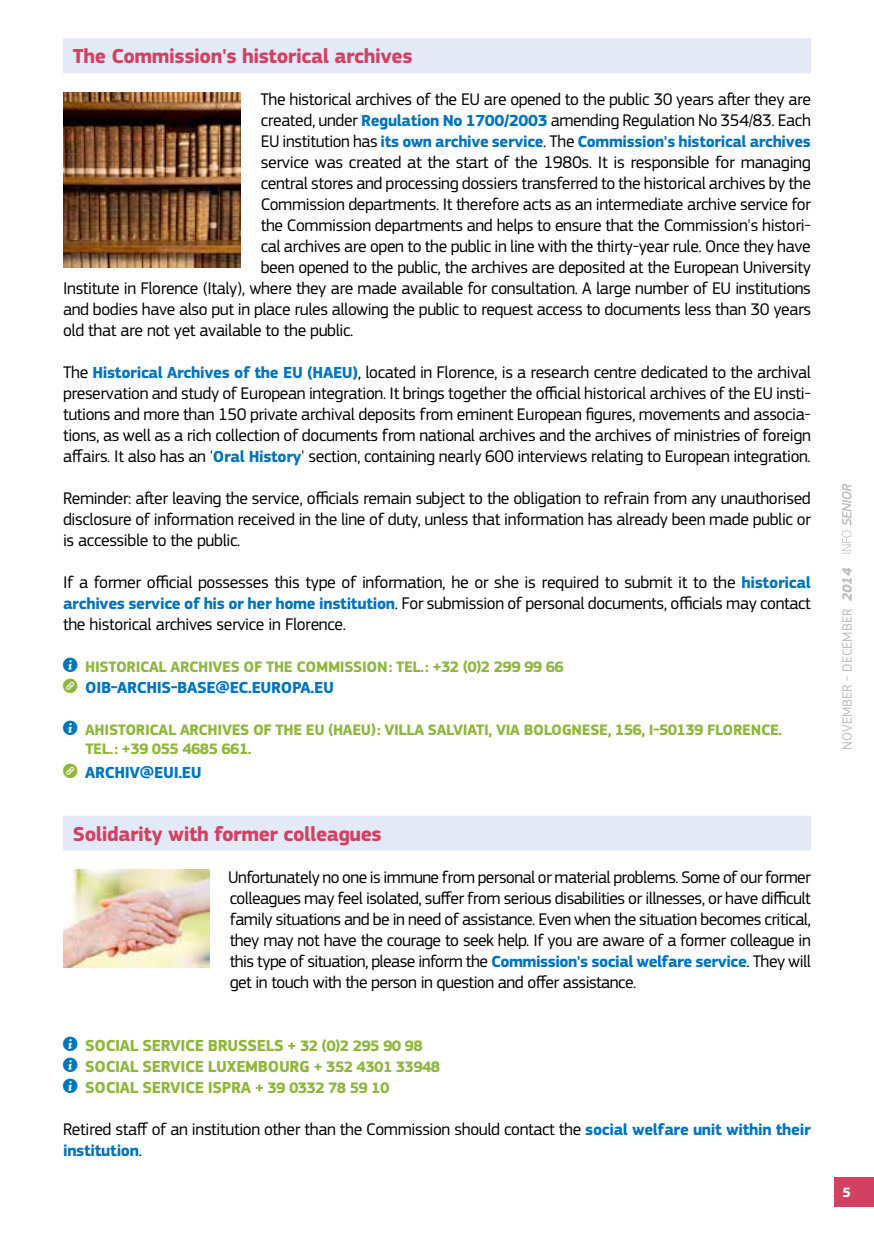
<style>
.page{position:relative;width:874px;height:1241px;background:#fff}
.page>*{position:absolute;margin:0;border:0;box-sizing:border-box;transform-origin:0 0}
.t1{font:700 21px "EC Square Sans Pro";letter-spacing:-.02em;color:#d24162}
.t2{font:17.5px/21px "EC Square Sans Pro";letter-spacing:-.02em;color:#000;text-align:justify}
.t3{font:700 16.62px "EC Square Sans Pro";letter-spacing:-.02em;color:#0074bc}
.t4{font:700 16.62px/21px "EC Square Sans Pro";letter-spacing:-.02em;color:#8fb73e}
.t5{font:700 15.75px/18.9px "EC Square Sans Pro";letter-spacing:-.02em;color:#8fb73e}
.t6{font:700 15.75px "EC Square Sans Pro";letter-spacing:-.04em;color:#8fb73e}
.t7{font:14px "EC Square Sans Pro";color:#bcbec0}
.t8{font:700 14px "EC Square Sans Pro";color:#fff}
.s1{font-weight:700;font-size:16.62px;color:#0074bc}
.s2{font-weight:400;font-size:17.5px;color:#000}
.s3{font-family:"s Tmedia";font-weight:400;font-size:17.5px;color:#0074bc}
.s4{font-family:"s Tmedia";font-weight:400;font-size:17.5px;color:#8fb73e}
.s5{font-size:15.75px}
.s6{font-weight:700;font-style:italic}
</style>
<div class="page">
<div style="left:833px;top:1176px;width:40px;height:30px;background:#d24162"></div>
<svg style="left:842px;top:483px;width:9px;height:70px"></svg>
<div style="left:63px;top:38px;width:747px;height:35px;background:#e3e9f6"></div>
<div style="left:63px;top:815px;width:747px;height:35px;background:#e3e9f6"></div>
<img style="left:63px;top:93px;width:178px;height:174px">
<img style="left:63px;top:869px;width:147px;height:98px">
<p class="t1" style="left:73px;top:44px;width:341px">The Commission's historical archives</p>
<p class="t2" style="left:260px;top:89px;width:552px">The historical archives of the EU are opened to the public 30 years after they are created, under <span class="s1">Regulation No 1700/2003</span> amending Regulation No 354/83. Each</p>
<p class="t3" style="left:260px;top:132px;width:551px"><span class="s2">EU institution has</span> its own archive service<span class="s2">. The</span> Commission's historical archives</p>
<p class="t2" style="left:260px;top:152px;width:551px">service was created at the start of the 1980s. It is responsible for managing</p>
<p class="t2" style="left:260px;top:173px;width:551px">central stores and processing dossiers transferred to the historical archives by the</p>
<p class="t2" style="left:260px;top:194px;width:551px">Commission departments. It therefore acts as an intermediate archive service for</p>
<p class="t2" style="left:260px;top:215px;width:551px">the Commission departments and helps to ensure that the Commission's histori-</p>
<p class="t2" style="left:260px;top:236px;width:551px">cal archives are open to the public in line with the thirty-year rule. Once they have</p>
<p class="t2" style="left:260px;top:257px;width:551px">been opened to the public, the archives are deposited at the European University</p>
<p class="t2" style="left:63px;top:278px;width:749px">Institute in Florence (Italy), where they are made available for consultation. A large number of EU institutions</p>
<p class="t2" style="left:63px;top:299px;width:749px">and bodies have also put in place rules allowing the public to request access to documents less than 30 years</p>
<p class="t2" style="left:63px;top:320px;width:292px">old that are not yet available to the public.</p>
<p class="t2" style="left:63px;top:362px;width:749px">The <span class="s1">Historical Archives of the EU (HAE U)</span>, located in Florence, is a research centre dedicated to the archival preservation and study of European integration. It brings together the official historical archives of the EU insti&shy;tutions and more than 150 private archival deposits from eminent European figures, movements and associa&shy;tions, as well as a rich collection of documents from national archives and the archives of ministries of foreign affairs. It also has an '<span class="s1">Oral History</span>' section, containing nearly 600 interviews relating to European integration.</p>
<p class="t2" style="left:63px;top:488px;width:749px">Reminder: after leaving the service, officials remain subject to the obligation to refrain from any unauthorised disclosure of information received in the line of duty, unless that information has already been made public or is accessible to the public.</p>
<p class="t2" style="left:63px;top:572px;width:749px">If a former official possesses this type of information, he or she is required to submit it to the <span class="s1">historical archives service of his or her home institution</span>. For submission of personal documents, officials may contact the historical archives service in Florence.</p>
<p class="t5" style="left:63px;top:658px;width:118px"><span class="s3">i</span> Historical Archiv</p>
<p class="t5" style="left:222px;top:658px;width:103px">es of the Commissi</p>
<p class="t6" style="left:366px;top:657px;width:199px">on: Tel.: +32 (0)2 299 99 66</p>
<p class="t3" style="left:63px;top:678px;width:270px"><span class="s4">l</span> OIB-ARCHIS-BASE@ec.europa.eu</p>
<p class="t5" style="left:63px;top:721px;width:127px"><span class="s3">i</span> AHistorical Archiv</p>
<p class="t5" style="left:85px;top:721px;width:698px;text-indent:146px">es of the EU (HAEU): Villa Salviati, Via Bolognese, 156, I-50139 Florence.<br>Tel.: +39 055 4685 661.</p>
<p class="t3" style="left:63px;top:762px;width:42px"><span class="s4">l</span> archiv</p>
<p class="t3" style="left:139px;top:762px;width:61px">@eui.eu</p>
<p class="t1" style="left:73px;top:821px;width:310px">Solidarity with former colleagues</p>
<p class="t2" style="left:228px;top:866px;width:584px">Unfortunately no one is immune from personal or material problems. Some of our former colleagues may feel isolated, suffer from serious disabilities or illnesses, or have difficult family situations and be in need of assistance. Even when the situation becomes critical, they may not have the courage to seek help. If you are aware of a former colleague in this type of situation, please inform the <span class="s1">Commission's social welfare service</span>. They will get in touch with the person in question and offer assistance.</p>
<p class="t4" style="left:63px;top:1035px;width:378px"><span class="s3">i</span> SOCIAL SERVICE BRUSSELS <span class="s5">+ 32 (0)2 295 90 98 </span><span class="s3">i</span> SOCIAL SERVICE LUXEMBOURG <span class="s5">+ 352 4301 33948 </span><span class="s3">i</span> SOCIAL SERVICE ISPRA <span class="s5">+ 39 0332 78 59 10</span></p>
<p class="t2" style="left:63px;top:1118px;width:749px">Retired staff of an institution other than the Commission should contact the <span class="s1">social welfare unit within their</span></p>
<p class="t3" style="left:63px;top:1140px;width:80px">institution<span class="s2">.</span></p>
<p class="t7" style="left:838px;top:749px;width:183px;rotate:-90deg">NOVEMBER - DECEMBER <span class="s6">2014</span></p>
<p class="t8" style="left:842px;top:1183px;width:10px">5</p>
</div>
